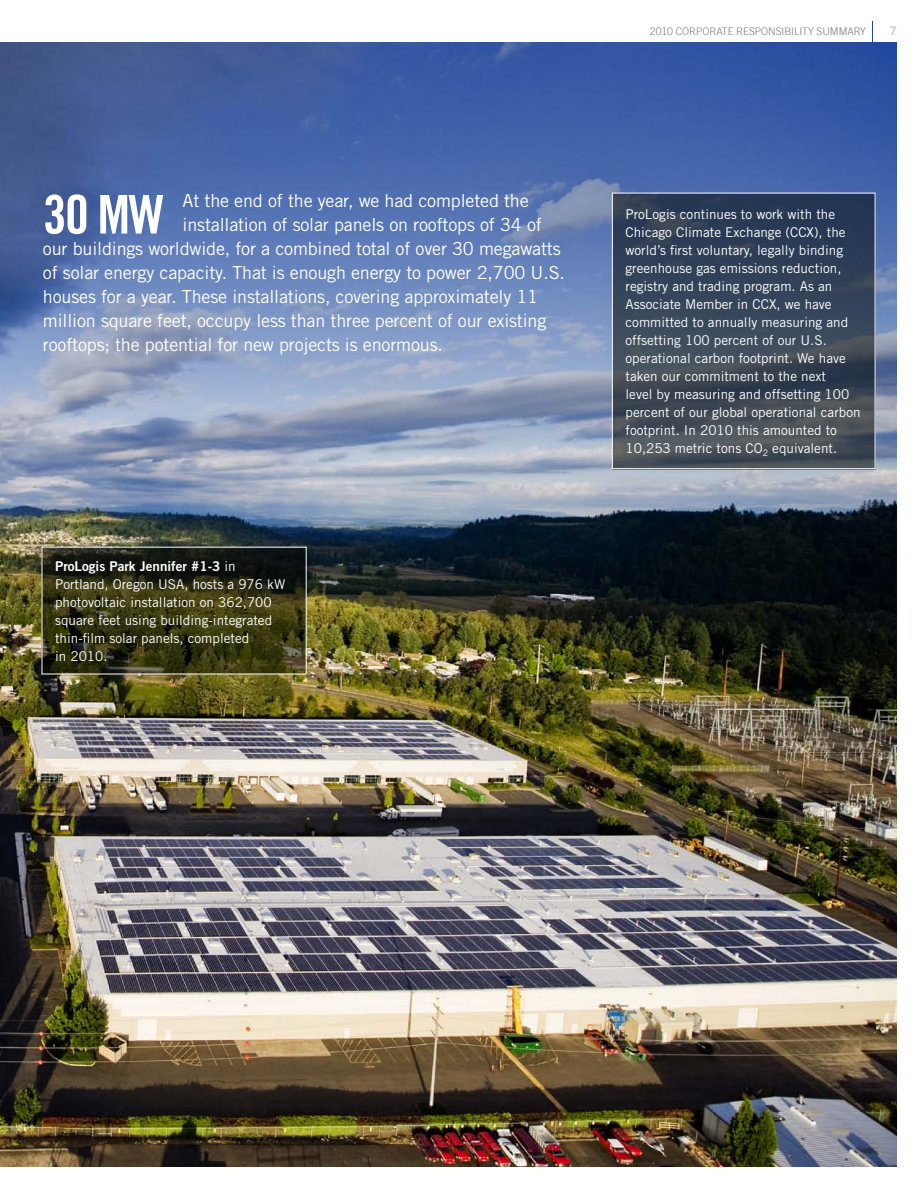
<style>
.page{position:relative;width:918px;height:1188px;background:#fff}
.page>*{position:absolute;margin:0;border:0;box-sizing:border-box;transform-origin:0 0}
.t1{font:53.4px "Trade Gothic Bold Cond Twenty";color:#fff}
.t2{font:18px "Trade Gothic";letter-spacing:-.01em;color:#fff}
.t3{font:13.5px/18px "Trade Gothic";color:#fff}
.t4{font:13.5px "Trade Gothic Bold Two";color:#fff}
.t5{font:12px "Trade Gothic LT Bold Two";color:#c9cac2}
.t6{font:300 10.5px "Trade Gothic LT";letter-spacing:-.005em;color:#7c807a}
.s1{font-family:"Trade Gothic"}
</style>
<div class="page">
<img style="left:0;top:21px;width:897px;height:1146px">
<div style="left:0;top:20px;width:872px;height:22px;background:#fff"></div>
<div style="left:874px;top:20px;width:24px;height:22px;background:#fff"></div>
<svg style="left:612px;top:195px;width:263px;height:275px;background:#394657"></svg>
<div style="left:612px;top:193px;width:263px;height:276px;border:1px solid #fff"></div>
<svg style="left:44px;top:549px;width:261px;height:123px;background:#2d2d11"></svg>
<p class="t6" style="left:650px;top:25px;width:218px">2010 CORPORATE RESPONSIBILITY SUMMARY</p>
<p class="t5" style="left:889px;top:23px;width:9px">7</p>
<h2 class="t2" style="left:183px;top:189px;width:348px">At the end of the year, we had completed the</h2>
<h2 class="t2" style="left:183px;top:213px;width:361px">installation of solar panels on rooftops of 34 of</h2>
<h2 class="t2" style="left:43px;top:237px;width:519px">our buildings worldwide, for a combined total of over 30 megawatts</h2>
<h2 class="t2" style="left:43px;top:261px;width:524px">of solar energy capacity. That is enough energy to power 2,700 U.S.</h2>
<h2 class="t2" style="left:43px;top:285px;width:497px">houses for a year. These installations, covering approximately 11</h2>
<h2 class="t2" style="left:43px;top:309px;width:505px">million square feet, occupy less than three percent of our existing</h2>
<h2 class="t2" style="left:43px;top:333px;width:402px">rooftops; the potential for new projects is enormous.</h2>
<h1 class="t1" style="left:43px;top:182px;width:123px">30 MW</h1>
<p class="t4" style="left:55px;top:558px;width:182px">ProLogis Park Jennifer #1-3 <span class="s1">in</span></p>
<p class="t3" style="left:55px;top:575px;width:232px">Portland, Oregon USA, hosts a 976 kW photovoltaic installation on 362,700 square feet using building-integrated thin-film solar panels, completed<br>in 2010.</p>
<p class="t3" style="left:626px;top:205px;width:237px">ProLogis continues to work with the Chicago Climate Exchange (CCX), the world’s first voluntary, legally binding greenhouse gas emissions reduction, registry and trading program. As an Associate Member in CCX, we have committed to annually measuring and offsetting 100 percent of our U.S. operational carbon footprint. We have taken our commitment to the next<br>level by measuring and offsetting 100 percent of our global operational carbon footprint. In 2010 this amounted to 10,253 metric tons CO<sub>2</sub> equivalent.</p>
</div>
